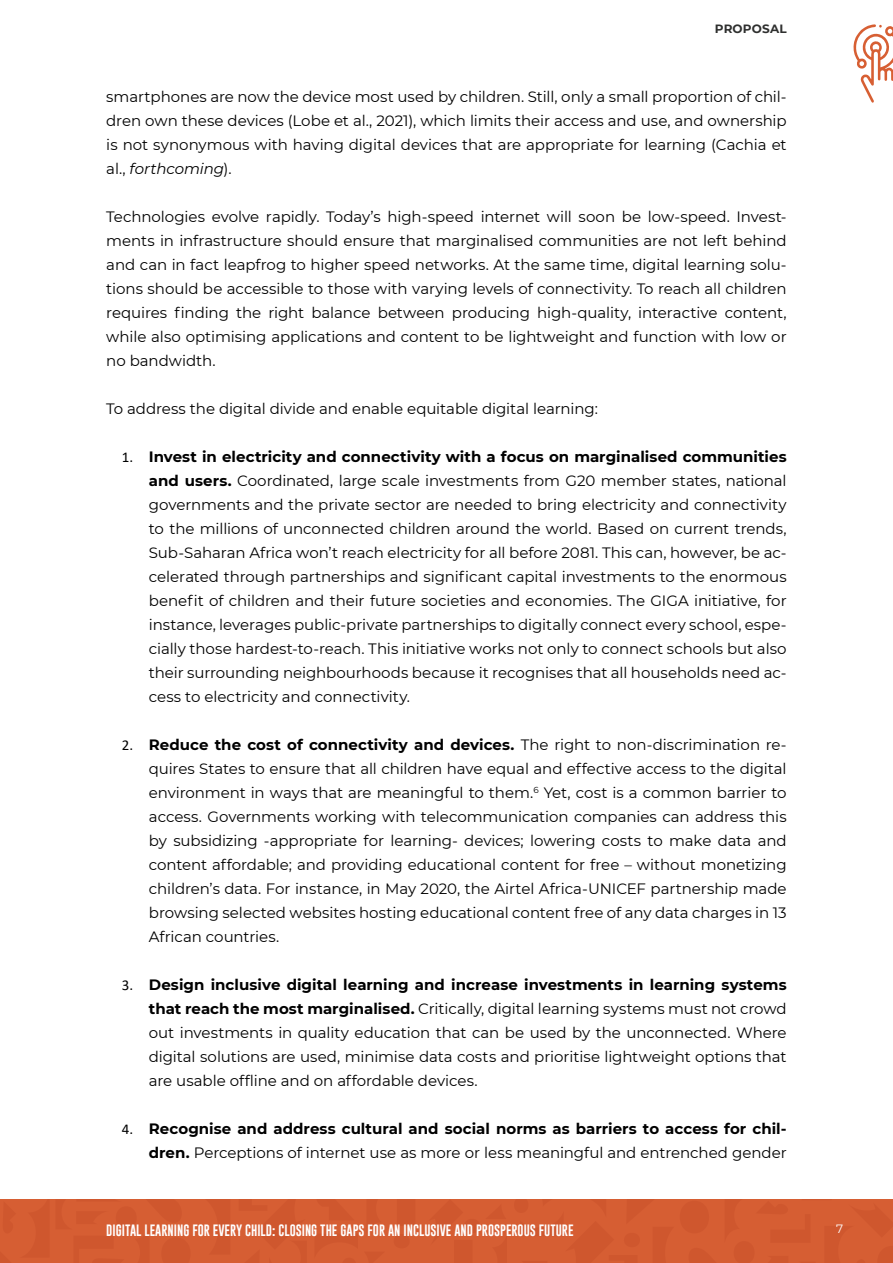
<style>
.page{position:relative;width:893px;height:1263px;background:#fff}
.page>*{position:absolute;margin:0;border:0;box-sizing:border-box;transform-origin:0 0}
.t1{font:15px/24px "Montserrat";letter-spacing:-.005em;color:#000;text-align:justify}
.t2{font:700 15px/24px "Montserrat";color:#000;text-align:right}
.t3{font:12px "Gobold";color:#fff}
.t4{font:700 12px "Montserrat";letter-spacing:.015em;color:#2f302f}
.t5{font:12px "Montserrat";color:#fff}
.s1{font-style:italic}
.s2{font-family:"Calibri"}
.s3{font-weight:700}
.s4{font-family:"Calibri";font-weight:400}
.s5{font-weight:400}
</style>
<div class="page">
<div style="left:0;top:1199px;width:893px;height:64px;background:#d65e33"></div>
<svg style="left:853px;top:24px;width:40px;height:79px"></svg>
<p class="t4" style="left:715px;top:20px;width:73px">PROPOSAL</p>
<p class="t1" style="left:106px;top:84px;width:682px">smartphones are now the device most used by children. Still, only a small proportion of chil&shy;dren own these devices (Lobe et al., 2021), which limits their access and use, and ownership is not synonymous with having digital devices that are appropriate for learning (Cachia et al., <span class="s1">forthcoming</span>).</p>
<p class="t1" style="left:106px;top:204px;width:682px">Technologies evolve rapidly. Today’s high-speed internet will soon be low-speed. Invest&shy;ments in infrastructure should ensure that marginalised communities are not left behind and can in fact leapfrog to higher speed networks. At the same time, digital learning solu&shy;tions should be accessible to those with varying levels of connectivity. To reach all children requires finding the right balance between producing high-quality, interactive content, while also optimising applications and content to be lightweight and function with low or no bandwidth.</p>
<p class="t1" style="left:106px;top:396px;width:493px">To address the digital divide and enable equitable digital learning:</p>
<p class="t1" style="left:149px;top:444px;width:639px;text-indent:-27px"><span class="s2">1.</span> <span class="s3">Invest in electricity and connectivity with a focus on marginalised communities and users.</span> Coordinated, large scale investments from G20 member states, national governments and the private sector are needed to bring electricity and connectivity to the millions of unconnected children around the world. Based on current trends, Sub-Saharan Africa won’t reach electricity for all before 2081. This can, however, be ac&shy;celerated through partnerships and significant capital investments to the enormous benefit of children and their future societies and economies. The GIGA initiative, for instance, leverages public-private partnerships to digitally connect every school, espe&shy;cially those hardest-to-reach. This initiative works not only to connect schools but also their surrounding neighbourhoods because it recognises that all households need ac&shy;cess to electricity and connectivity.</p>
<p class="t1" style="left:149px;top:732px;width:639px;text-indent:-27px"><span class="s2">2.</span> <span class="s3">Reduce the cost of connectivity and devices.</span> The right to non-discrimination re&shy;quires States to ensure that all children have equal and effective access to the digital environment in ways that are meaningful to them.<sup>6</sup> Yet, cost is a common barrier to access. Governments working with telecommunication companies can address this by subsidizing -appropriate for learning- devices; lowering costs to make data and content affordable; and providing educational content for free – without monetizing children’s data. For instance, in May 2020, the Airtel Africa-UNICEF partnership made browsing selected websites hosting educational content free of any data charges in 13<br>African countries.</p>
<p class="t1" style="left:149px;top:972px;width:639px;text-indent:-27px"><span class="s2">3.</span> <span class="s3">Design inclusive digital learning and increase investments in learning systems that reach the most marginalised.</span> Critically, digital learning systems must not crowd out investments in quality education that can be used by the unconnected. Where digital solutions are used, minimise data costs and prioritise lightweight options that are usable offline and on affordable devices.</p>
<p class="t2" style="left:122px;top:1116px;width:666px"><span class="s4">4.</span> Recognise and address cultural and social norms as barriers to access for chil&shy;dren. <span class="s5">Perceptions of internet use as more or less meaningful and entrenched gender</span></p>
<p class="t3" style="left:106px;top:1223px;width:469px">DIGITAL LEARNING FOR EVERY CHILD: CLOSING THE GAPS FOR AN INCLUSIVE AND PROSPEROUS FUTURE</p>
<p class="t5" style="left:836px;top:1221px;width:9px">7</p>
</div>
